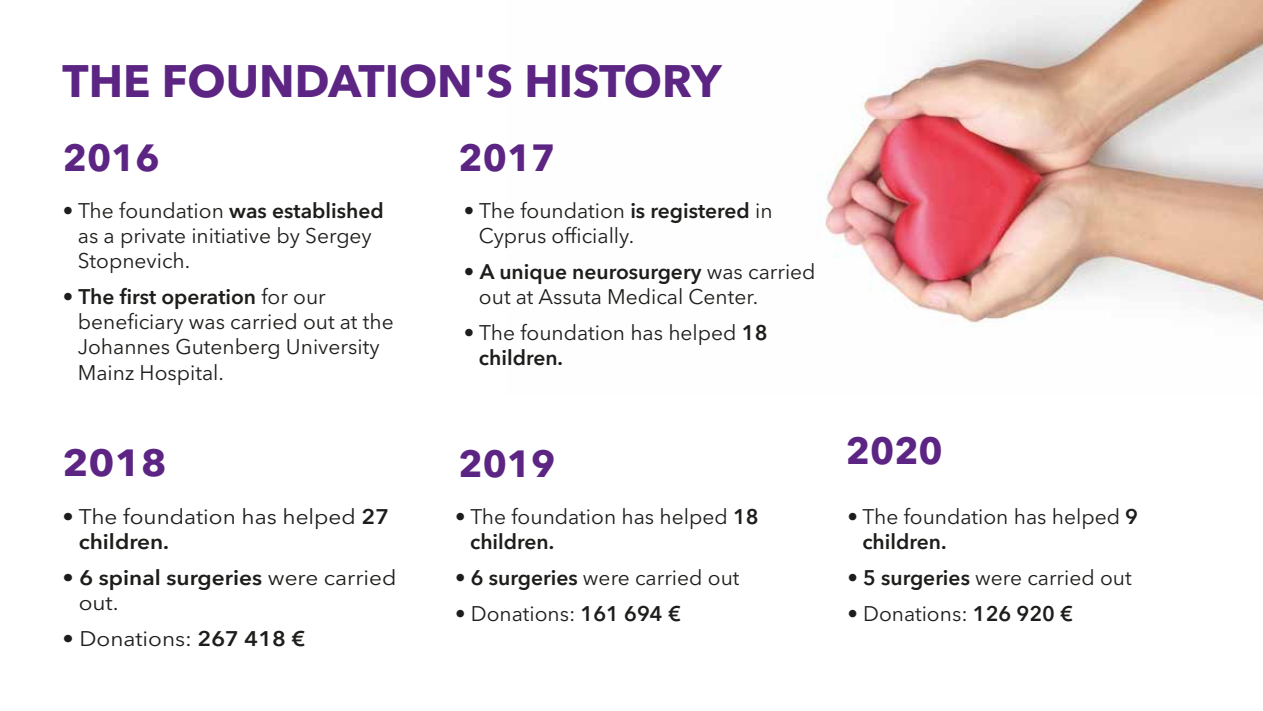
<style>
.page{position:relative;width:1263px;height:711px;background:#fff}
.page>*{position:absolute;margin:0;border:0;box-sizing:border-box;transform-origin:0 0}
.t1{font:700 45px "Avenir Next Cyr";color:#5c2483}
.t2{font:700 37.5px "Avenir Next Cyr";color:#5c2483}
.t3{font:700 37.5px "Avenir Next Cyr";color:#5c2483;scale:1.08 1}
.t4{font:21px/25.2px "Avenir Next Cyr";color:#1d1d1b}
.t5{font:21px/25.2px "Avenir Next Cyr";color:#1d1d1b;scale:1.08 1}
.s1{font-weight:600}
</style>
<div class="page">
<img style="left:825px;top:0;width:438px;height:327px">
<h1 class="t1" style="left:63px;top:54px;width:660px">THE FOUNDATION'S HISTORY</h1>
<h2 class="t2" style="left:63px;top:135px;width:98px">2016</h2>
<h2 class="t2" style="left:458px;top:135px;width:98px">2017</h2>
<p class="t4" style="left:78px;top:198px;width:307px;text-indent:-15px">• The foundation <span class="s1">was established </span>as a private initiative by Sergey<br>Stopnevich.</p>
<p class="t4" style="left:78px;top:284px;width:317px;text-indent:-15px">• <span class="s1">The first operation</span> for our beneficiary was carried out at the<br>Johannes Gutenberg University<br>Mainz Hospital.</p>
<h2 class="t3" style="left:63px;top:440px;width:98px">2018</h2>
<p class="t5" style="left:79px;top:504px;width:289px;text-indent:-16px">• The foundation has helped <span class="s1">27 children.</span></p>
<p class="t5" style="left:79px;top:564px;width:296px;text-indent:-16px">• <span class="s1">6 spinal surgeries</span> were carried out.</p>
<p class="t5" style="left:63px;top:625px;width:226px">• Donations: <span class="s1">267 418 €</span></p>
<p class="t4" style="left:479px;top:198px;width:295px;text-indent:-15px">• The foundation <span class="s1">is registered</span> in<br>Cyprus officially.</p>
<p class="t4" style="left:479px;top:258px;width:338px;text-indent:-15px">• <span class="s1">A unique neurosurgery</span> was carried out at Assuta Medical Center.</p>
<p class="t4" style="left:479px;top:319px;width:290px;text-indent:-15px">• The foundation has helped <span class="s1">18 children.</span></p>
<h2 class="t2" style="left:458px;top:441px;width:98px">2019</h2>
<p class="t4" style="left:470px;top:504px;width:290px;text-indent:-15px">• The foundation has helped <span class="s1">18 children.</span></p>
<p class="t4" style="left:455px;top:564px;width:286px">• <span class="s1">6 surgeries</span> were carried out</p>
<p class="t4" style="left:455px;top:600px;width:227px">• Donations: <span class="s1">161 694 €</span></p>
<h2 class="t2" style="left:846px;top:427px;width:98px">2020</h2>
<p class="t4" style="left:862px;top:504px;width:277px;text-indent:-15px">• The foundation has helped <span class="s1">9 children.</span></p>
<p class="t4" style="left:847px;top:564px;width:286px">• <span class="s1">5 surgeries</span> were carried out</p>
<p class="t4" style="left:847px;top:600px;width:227px">• Donations: <span class="s1">126 920 €</span></p>
</div>
